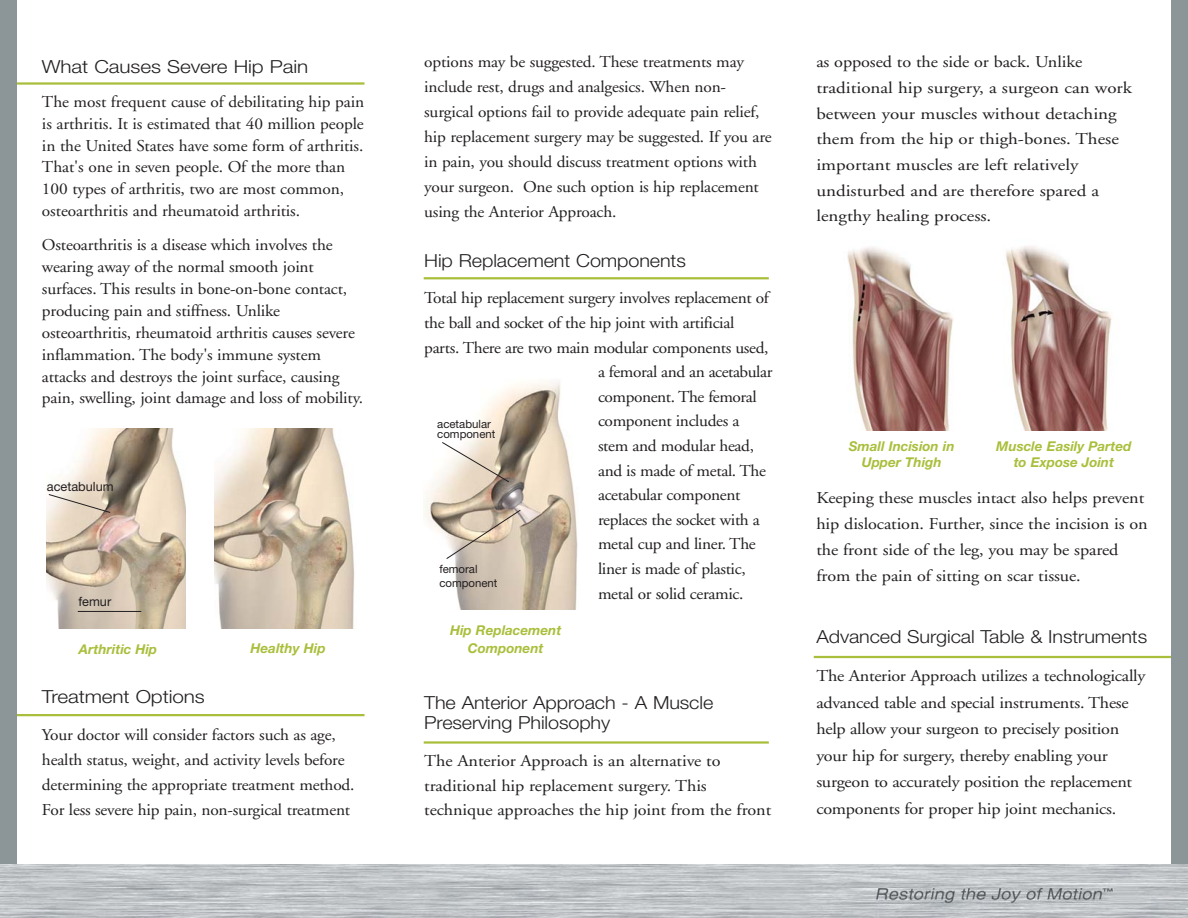
<style>
.page{position:relative;width:1188px;height:918px;background:#fff}
.page>*{position:absolute;margin:0;border:0;box-sizing:border-box;transform-origin:0 0}
.t1{font:300 18px/20.1px "Helvetica Neue";letter-spacing:-.005em;color:#231f20;scale:1.1 1}
.t2{font:300 18px "Helvetica Neue";letter-spacing:-.005em;color:#231f20;scale:1.15 1}
.t3{font:16.5px/21.9px "Adobe Garamond";letter-spacing:-.01em;color:#231f20;scale:1.05 1}
.t4{font:16.5px/25.7px "Adobe Garamond";letter-spacing:-.01em;color:#231f20;scale:1.1 1}
.t5{font:italic 700 13.5px/16.5px "Helvetica Neue";color:#a9bf3b;text-align:center}
.t6{font:12.75px "Helvetica Neue";color:#231f20}
.t7{font:11.4px/10.2px "Helvetica Neue";color:#231f20}
</style>
<div class="page">
<hr style="left:0;top:714px;width:364px;height:2px;background:#a9bf3b">
<hr style="left:814px;top:656px;width:374px;height:2px;background:#a9bf3b">
<hr style="left:0;top:82px;width:364px;height:3px;background:#a9bf3b">
<div style="left:0;top:0;width:16px;height:918px;background:#8c9699"></div>
<div style="left:1172px;top:0;width:16px;height:918px;background:#8c9699"></div>
<img style="left:0;top:864px;width:1188px;height:54px">
<img style="left:47px;top:429px;width:139px;height:200px">
<svg style="left:48px;top:494px;width:63px;height:19px"></svg>
<hr style="left:78px;top:611px;width:63px;height:1px;background:#231f20">
<img style="left:215px;top:428px;width:139px;height:200px">
<img style="left:424px;top:381px;width:154px;height:229px">
<svg style="left:441px;top:441px;width:69px;height:42px"></svg>
<svg style="left:446px;top:509px;width:75px;height:51px;background:#cebfad"></svg>
<img style="left:847px;top:247px;width:107px;height:184px">
<img style="left:1006px;top:246px;width:106px;height:185px">
<hr style="left:424px;top:277px;width:345px;height:2px;background:#a9bf3b">
<hr style="left:424px;top:741px;width:345px;height:3px;background:#a9bf3b">
<p class="t2" style="left:42px;top:60px;width:233px">What Causes Severe Hip Pain</p>
<p class="t3" style="left:42px;top:92px;width:308px">The most frequent cause of debilitating hip pain is arthritis. It is estimated that 40 million people in the United States have some form of arthritis.<br>That's one in seven people. Of the more than 100 types of arthritis, two are most common, osteoarthritis and rheumatoid arthritis.</p>
<p class="t3" style="left:42px;top:236px;width:307px">Osteoarthritis is a disease which involves the wearing away of the normal smooth joint surfaces. This results in bone-on-bone contact, producing pain and stiffness. Unlike osteoarthritis, rheumatoid arthritis causes severe inflammation. The body's immune system attacks and destroys the joint surface, causing pain, swelling, joint damage and loss of mobility.</p>
<p class="t6" style="left:47px;top:482px;width:68px">acetabulum</p>
<p class="t6" style="left:78px;top:597px;width:34px">femur</p>
<p class="t5" style="left:79px;top:642px;width:80px">Arthritic Hip</p>
<p class="t5" style="left:251px;top:641px;width:77px">Healthy Hip</p>
<p class="t2" style="left:42px;top:691px;width:143px">Treatment Options</p>
<p class="t3" style="left:42px;top:724px;width:299px;line-height:24.9px">Your doctor will consider factors such as age, health status, weight, and activity levels before determining the appropriate treatment method.<br>For less severe hip pain, non-surgical treatment</p>
<p class="t3" style="left:424px;top:51px;width:332px;line-height:24.9px">options may be suggested. These treatments may include rest, drugs and analgesics. When non&shy;surgical options fail to provide adequate pain relief, hip replacement surgery may be suggested. If you are in pain, you should discuss treatment options with your surgeon. One such option is hip replacement using the Anterior Approach.</p>
<p class="t1" style="left:424px;top:252px;width:239px">Hip Replacement Components</p>
<p class="t3" style="left:424px;top:289px;width:330px">Total hip replacement surgery involves replacement of</p>
<p class="t3" style="left:424px;top:313px;width:297px">the ball and socket of the hip joint with artificial</p>
<p class="t3" style="left:424px;top:338px;width:329px">parts. There are two main modular components used,</p>
<p class="t3" style="left:598px;top:363px;width:168px">a femoral and an acetabular</p>
<p class="t3" style="left:598px;top:387px;width:153px">component. The femoral</p>
<p class="t3" style="left:598px;top:412px;width:136px">component includes a</p>
<p class="t3" style="left:598px;top:436px;width:150px">stem and modular head,</p>
<p class="t3" style="left:598px;top:461px;width:162px">and is made of metal. The</p>
<p class="t3" style="left:598px;top:486px;width:137px">acetabular component</p>
<p class="t3" style="left:598px;top:510px;width:156px">replaces the socket with a</p>
<p class="t3" style="left:598px;top:535px;width:152px">metal cup and liner. The</p>
<p class="t3" style="left:598px;top:559px;width:142px">liner is made of plastic,</p>
<p class="t3" style="left:598px;top:584px;width:140px">metal or solid ceramic.</p>
<p class="t7" style="left:437px;top:420px;width:60px">acetabular component</p>
<p class="t7" style="left:439px;top:562px;width:60px;line-height:14.2px">femoral component</p>
<p class="t5" style="left:450px;top:623px;width:113px;line-height:18px">Hip Replacement<br>Component</p>
<p class="t1" style="left:424px;top:695px;width:264px">The Anterior Approach - A Muscle<br>Preserving Philosophy</p>
<p class="t4" style="left:424px;top:750px;width:317px;line-height:24.6px">The Anterior Approach is an alternative to traditional hip replacement surgery. This technique approaches the hip joint from the front</p>
<p class="t4" style="left:816px;top:51px;width:288px">as opposed to the side or back. Unlike traditional hip surgery, a surgeon can work between your muscles without detaching them from the hip or thigh-bones. These important muscles are left relatively undisturbed and are therefore spared a lengthy healing process.</p>
<p class="t5" style="left:849px;top:439px;width:107px">Small Incision in<br>Upper Thigh</p>
<p class="t5" style="left:996px;top:439px;width:137px">Muscle Easily Parted to Expose Joint</p>
<p class="t4" style="left:816px;top:486px;width:303px;line-height:26.1px">Keeping these muscles intact also helps prevent hip dislocation. Further, since the incision is on the front side of the leg, you may be spared from the pain of sitting on scar tissue.</p>
<p class="t1" style="left:816px;top:628px;width:302px">Advanced Surgical Table &amp; Instruments</p>
<p class="t4" style="left:816px;top:664px;width:301px;line-height:26.5px">The Anterior Approach utilizes a technologically advanced table and special instruments. These help allow your surgeon to precisely position your hip for surgery, thereby enabling your surgeon to accurately position the replacement components for proper hip joint mechanics.</p>
</div>
